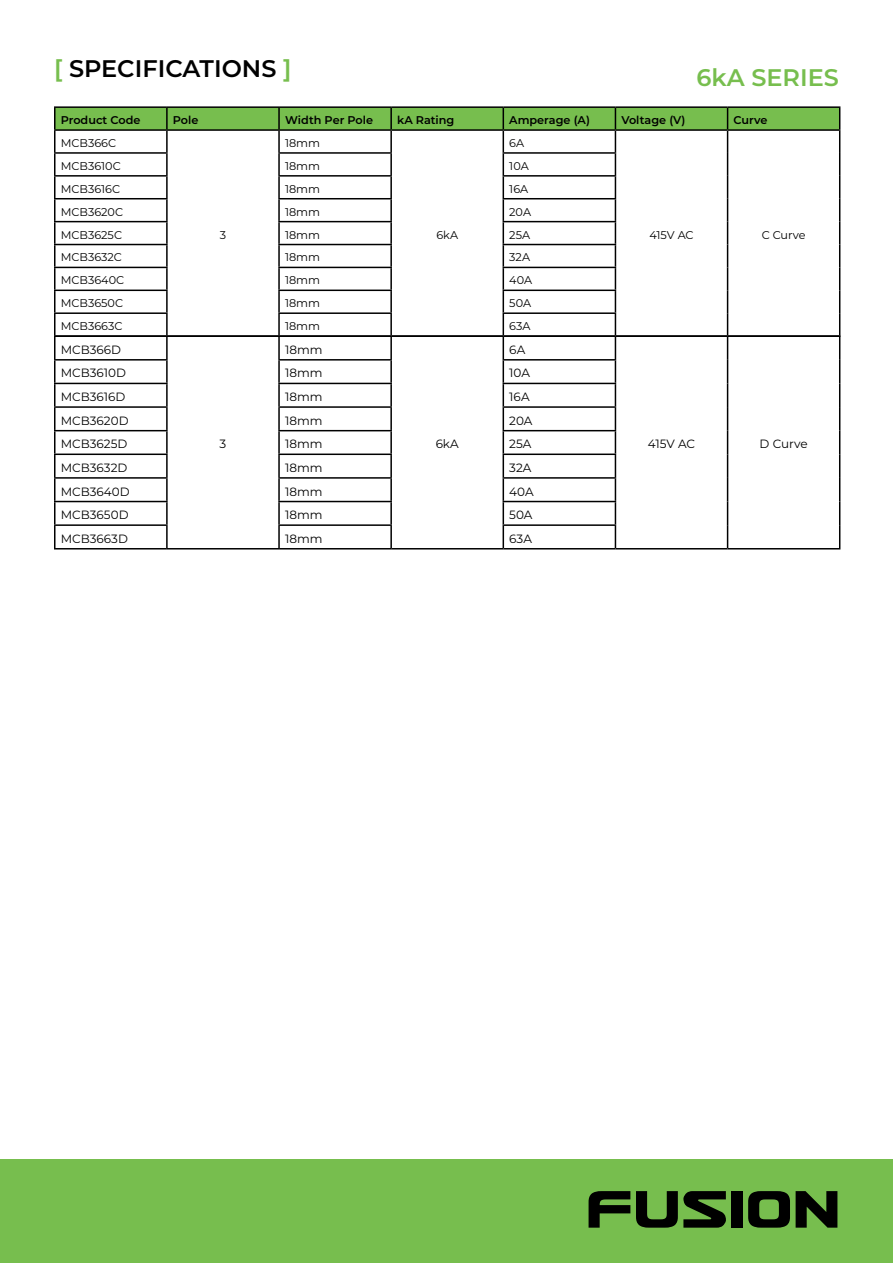
<style>
.page{position:relative;width:893px;height:1263px;background:#fff}
.page>*{position:absolute;margin:0;border:0;box-sizing:border-box;transform-origin:0 0}
.t1{font:63px "Usuzi";color:#000}
.t2{font:600 24px "Montserrat";color:#000}
.t3{font:600 24px "Montserrat";color:#77be4e}
.t4{font:12px "Montserrat";color:#000}
.t5{font:11.25px "Montserrat";color:#000}
.t6{font:600 11.25px "Montserrat";color:#000}
.s1{color:#77be4e}
</style>
<div class="page">
<div style="left:0;top:1160px;width:893px;height:103px;background:#77be4e"></div>
<hr style="left:54px;top:337px;width:2px;height:22px;background:#000">
<hr style="left:54px;top:359px;width:114px;height:2px;background:#000">
<hr style="left:54px;top:361px;width:2px;height:22px;background:#000">
<hr style="left:54px;top:383px;width:114px;height:1px;background:#000">
<hr style="left:54px;top:384px;width:2px;height:22px;background:#000">
<hr style="left:54px;top:406px;width:114px;height:2px;background:#000">
<hr style="left:54px;top:408px;width:2px;height:22px;background:#000">
<hr style="left:54px;top:430px;width:114px;height:1px;background:#000">
<hr style="left:54px;top:431px;width:2px;height:22px;background:#000">
<hr style="left:54px;top:453px;width:114px;height:2px;background:#000">
<hr style="left:54px;top:455px;width:2px;height:22px;background:#000">
<hr style="left:54px;top:477px;width:114px;height:2px;background:#000">
<hr style="left:54px;top:479px;width:2px;height:22px;background:#000">
<hr style="left:54px;top:501px;width:114px;height:1px;background:#000">
<hr style="left:54px;top:502px;width:2px;height:22px;background:#000">
<hr style="left:54px;top:524px;width:114px;height:2px;background:#000">
<hr style="left:54px;top:526px;width:2px;height:22px;background:#000">
<hr style="left:54px;top:548px;width:113px;height:1px;background:#000">
<hr style="left:167px;top:548px;width:112px;height:1px;background:#000">
<hr style="left:279px;top:548px;width:112px;height:1px;background:#000">
<hr style="left:391px;top:548px;width:112px;height:1px;background:#000">
<hr style="left:503px;top:548px;width:112px;height:1px;background:#000">
<hr style="left:615px;top:548px;width:113px;height:1px;background:#000">
<hr style="left:728px;top:548px;width:112px;height:1px;background:#000">
<hr style="left:54px;top:106px;width:113px;height:2px;background:#000">
<hr style="left:54px;top:108px;width:2px;height:21px;background:#000">
<hr style="left:167px;top:106px;width:112px;height:2px;background:#000">
<hr style="left:279px;top:106px;width:112px;height:2px;background:#000">
<hr style="left:391px;top:106px;width:112px;height:2px;background:#000">
<hr style="left:503px;top:106px;width:112px;height:2px;background:#000">
<hr style="left:615px;top:106px;width:113px;height:2px;background:#000">
<hr style="left:728px;top:106px;width:112px;height:2px;background:#000">
<hr style="left:54px;top:129px;width:113px;height:2px;background:#000">
<hr style="left:54px;top:131px;width:2px;height:21px;background:#000">
<hr style="left:54px;top:152px;width:114px;height:2px;background:#000">
<hr style="left:54px;top:154px;width:2px;height:21px;background:#000">
<hr style="left:54px;top:175px;width:114px;height:2px;background:#000">
<hr style="left:54px;top:177px;width:2px;height:21px;background:#000">
<hr style="left:54px;top:198px;width:114px;height:1px;background:#000">
<hr style="left:54px;top:199px;width:2px;height:22px;background:#000">
<hr style="left:54px;top:221px;width:114px;height:1px;background:#000">
<hr style="left:54px;top:222px;width:2px;height:22px;background:#000">
<hr style="left:54px;top:244px;width:114px;height:1px;background:#000">
<hr style="left:54px;top:245px;width:2px;height:22px;background:#000">
<hr style="left:54px;top:267px;width:114px;height:1px;background:#000">
<hr style="left:54px;top:268px;width:2px;height:22px;background:#000">
<hr style="left:54px;top:290px;width:114px;height:1px;background:#000">
<hr style="left:54px;top:291px;width:2px;height:21px;background:#000">
<hr style="left:54px;top:312px;width:114px;height:2px;background:#000">
<hr style="left:54px;top:314px;width:2px;height:21px;background:#000">
<svg style="left:55px;top:107px;width:785px;height:441px"></svg>
<hr style="left:54px;top:335px;width:113px;height:2px;background:#000">
<hr style="left:167px;top:335px;width:112px;height:2px;background:#000">
<hr style="left:279px;top:335px;width:112px;height:2px;background:#000">
<hr style="left:391px;top:335px;width:112px;height:2px;background:#000">
<hr style="left:503px;top:335px;width:112px;height:2px;background:#000">
<hr style="left:615px;top:335px;width:113px;height:2px;background:#000">
<hr style="left:728px;top:335px;width:112px;height:2px;background:#000">
<p class="t2" style="left:54px;top:52px;width:239px"><span class="s1">[</span> SPECIFICATIONS <span class="s1">]</span></p>
<p class="t3" style="left:696px;top:60px;width:144px">6kA SERIES</p>
<p class="t6" style="left:61px;top:112px;width:81px">Product Code</p>
<p class="t6" style="left:173px;top:112px;width:27px">Pole</p>
<p class="t6" style="left:285px;top:112px;width:90px">Width Per Pole</p>
<p class="t6" style="left:397px;top:112px;width:59px">kA Rating</p>
<p class="t6" style="left:509px;top:112px;width:82px">Amperage (A)</p>
<p class="t6" style="left:621px;top:112px;width:66px">Voltage (V)</p>
<p class="t6" style="left:734px;top:112px;width:35px">Curve</p>
<p class="t5" style="left:61px;top:135px;width:57px">MCB366C</p>
<p class="t5" style="left:285px;top:135px;width:37px">18mm</p>
<p class="t5" style="left:509px;top:135px;width:17px">6A</p>
<p class="t5" style="left:61px;top:158px;width:62px">MCB3610C</p>
<p class="t5" style="left:285px;top:158px;width:37px">18mm</p>
<p class="t5" style="left:509px;top:158px;width:21px">10A</p>
<p class="t5" style="left:61px;top:181px;width:61px">MCB3616C</p>
<p class="t5" style="left:285px;top:181px;width:37px">18mm</p>
<p class="t5" style="left:509px;top:181px;width:21px">16A</p>
<p class="t5" style="left:61px;top:204px;width:64px">MCB3620C</p>
<p class="t5" style="left:285px;top:204px;width:37px">18mm</p>
<p class="t5" style="left:509px;top:204px;width:23px">20A</p>
<p class="t5" style="left:61px;top:227px;width:63px">MCB3625C</p>
<p class="t5" style="left:285px;top:227px;width:37px">18mm</p>
<p class="t5" style="left:509px;top:227px;width:22px">25A</p>
<p class="t5" style="left:61px;top:250px;width:63px">MCB3632C</p>
<p class="t5" style="left:285px;top:250px;width:37px">18mm</p>
<p class="t5" style="left:509px;top:250px;width:22px">32A</p>
<p class="t5" style="left:61px;top:273px;width:65px">MCB3640C</p>
<p class="t5" style="left:285px;top:273px;width:37px">18mm</p>
<p class="t5" style="left:509px;top:273px;width:24px">40A</p>
<p class="t5" style="left:61px;top:295px;width:64px">MCB3650C</p>
<p class="t5" style="left:285px;top:295px;width:37px">18mm</p>
<p class="t5" style="left:509px;top:295px;width:23px">50A</p>
<p class="t5" style="left:61px;top:318px;width:63px">MCB3663C</p>
<p class="t5" style="left:285px;top:318px;width:37px">18mm</p>
<p class="t5" style="left:509px;top:318px;width:23px">63A</p>
<p class="t5" style="left:436px;top:227px;width:23px">6kA</p>
<p class="t5" style="left:220px;top:227px;width:8px">3</p>
<p class="t4" style="left:61px;top:341px;width:62px">MCB366D</p>
<p class="t4" style="left:285px;top:341px;width:39px">18mm</p>
<p class="t4" style="left:509px;top:341px;width:18px">6A</p>
<p class="t4" style="left:61px;top:365px;width:67px">MCB3610D</p>
<p class="t4" style="left:285px;top:365px;width:39px">18mm</p>
<p class="t4" style="left:509px;top:365px;width:22px">10A</p>
<p class="t4" style="left:61px;top:389px;width:66px">MCB3616D</p>
<p class="t4" style="left:285px;top:389px;width:39px">18mm</p>
<p class="t4" style="left:509px;top:389px;width:22px">16A</p>
<p class="t4" style="left:61px;top:412px;width:69px">MCB3620D</p>
<p class="t4" style="left:285px;top:412px;width:39px">18mm</p>
<p class="t4" style="left:509px;top:412px;width:25px">20A</p>
<p class="t4" style="left:61px;top:436px;width:68px">MCB3625D</p>
<p class="t4" style="left:285px;top:436px;width:39px">18mm</p>
<p class="t4" style="left:509px;top:436px;width:24px">25A</p>
<p class="t4" style="left:61px;top:459px;width:68px">MCB3632D</p>
<p class="t4" style="left:285px;top:459px;width:39px">18mm</p>
<p class="t4" style="left:509px;top:459px;width:24px">32A</p>
<p class="t4" style="left:61px;top:483px;width:70px">MCB3640D</p>
<p class="t4" style="left:285px;top:483px;width:39px">18mm</p>
<p class="t4" style="left:509px;top:483px;width:26px">40A</p>
<p class="t4" style="left:61px;top:507px;width:69px">MCB3650D</p>
<p class="t4" style="left:285px;top:507px;width:39px">18mm</p>
<p class="t4" style="left:509px;top:507px;width:25px">50A</p>
<p class="t4" style="left:61px;top:530px;width:69px">MCB3663D</p>
<p class="t4" style="left:285px;top:530px;width:39px">18mm</p>
<p class="t4" style="left:509px;top:530px;width:24px">63A</p>
<p class="t4" style="left:436px;top:436px;width:25px">6kA</p>
<p class="t4" style="left:220px;top:436px;width:8px">3</p>
<p class="t5" style="left:649px;top:227px;width:46px">415V AC</p>
<p class="t5" style="left:762px;top:227px;width:45px">C Curve</p>
<p class="t4" style="left:648px;top:436px;width:49px">415V AC</p>
<p class="t4" style="left:760px;top:436px;width:50px">D Curve</p>
<p class="t1" style="left:586px;top:1180px;width:256px">FUSION</p>
</div>
